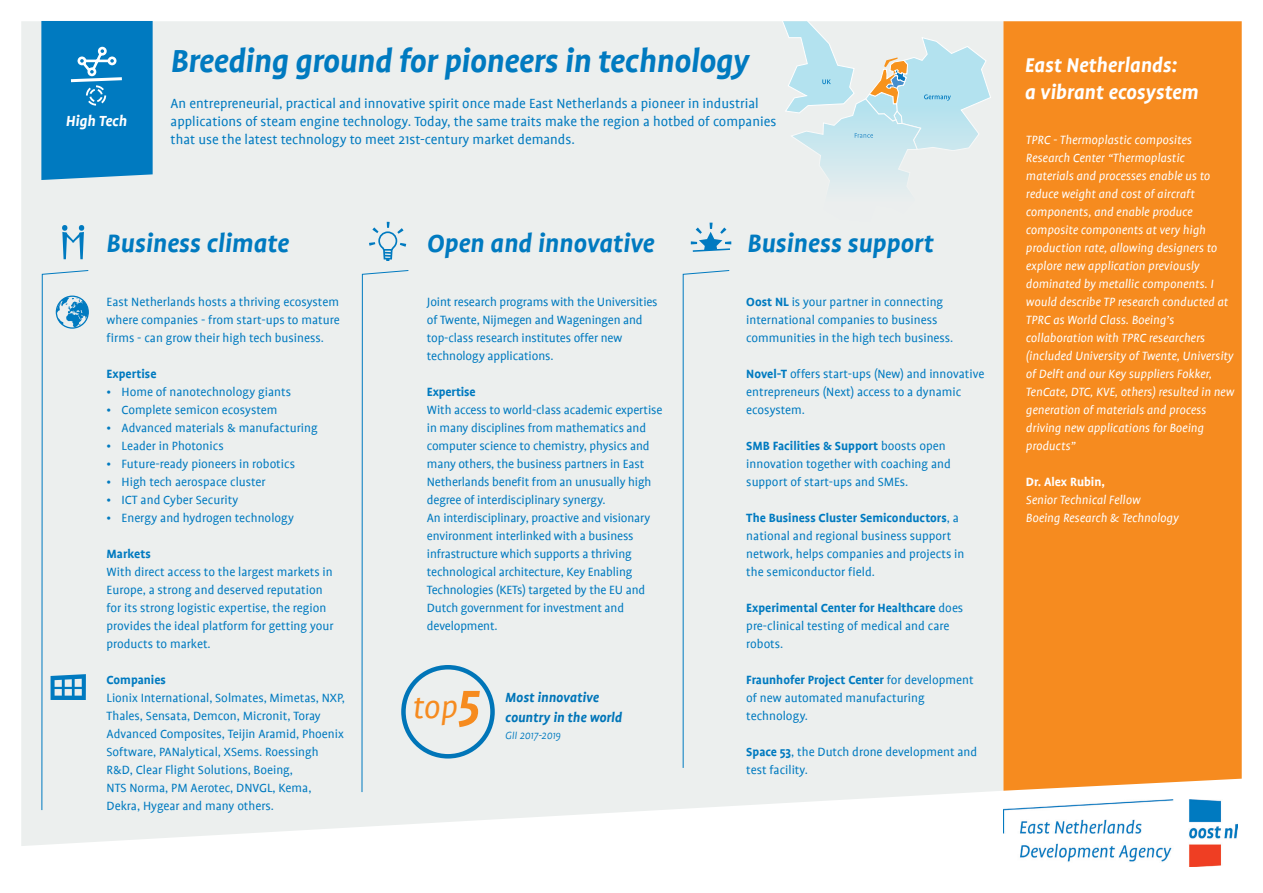
<style>
.page{position:relative;width:1263px;height:893px;background:#fff}
.page>*{position:absolute;margin:0;border:0;box-sizing:border-box;transform-origin:0 0}
.t1{font:italic 700 36px "Profile";letter-spacing:-.01em;color:#007ac0}
.t2{font:italic 36px "Profile";color:#f68b1f}
.t3{font:italic 700 28.5px "Profile";color:#007ac0}
.t4{font:italic 700 22.5px/27px "Profile";color:#fff}
.t5{font:italic 700 16.5px "Profile";color:#fff}
.t6{font:15px/18px "Profile";color:#007ac0}
.t7{font:italic 700 15px "Profile";color:#0075b8}
.t8{font:13.5px/18px "Profile";color:#007ac0}
.t9{font:italic 13.5px/18px "Profile";color:#fff}
.t10{font:700 13.5px "Profile";color:#007ac0}
.t11{font:700 13.5px "Profile";color:#fff}
.t12{font:italic 300 12px "Profile";color:#007ac0}
.s1{font-weight:700}
.s2{font-weight:700;font-size:54px}
</style>
<div class="page">
<div style="left:21px;top:21px;width:982px;height:825px;background:#ecefee"></div>
<svg style="left:778px;top:21px;width:213px;height:202px;background:#d9e9eb"></svg>
<div style="left:1003px;top:21px;width:239px;height:770px;background:#f68b1f"></div>
<svg style="left:369px;top:222px;width:37px;height:39px"></svg>
<div style="left:682px;top:270px;width:48px;height:499px;background:#ecefee"></div>
<svg style="left:361px;top:270px;width:48px;height:523px;background:#e2eaec"></svg>
<img style="left:1003px;top:799px;width:234px;height:68px">
<svg style="left:41px;top:270px;width:48px;height:541px;background:#d5e3e9"></svg>
<svg style="left:62px;top:225px;width:22px;height:34px"></svg>
<svg style="left:691px;top:223px;width:40px;height:29px"></svg>
<svg style="left:41px;top:21px;width:112px;height:159px;background:#0f81c3"></svg>
<div style="left:401px;top:665px;width:94px;height:93px;border:4px solid #0075b8;border-radius:50%"></div>
<p class="t5" style="left:66px;top:112px;width:63px">High Tech</p>
<p class="t1" style="left:171px;top:41px;width:580px">Breeding ground for pioneers in technology</p>
<p class="t6" style="left:171px;top:95px;width:607px">An entrepreneurial, practical and innovative spirit once made East Netherlands a pioneer in industrial applications of steam engine technology. Today, the same traits make the region a hotbed of companies that use the latest technology to meet 21st-century market demands.</p>
<p class="t3" style="left:106px;top:228px;width:184px">Business climate</p>
<p class="t3" style="left:427px;top:228px;width:229px">Open and innovative</p>
<p class="t3" style="left:747px;top:228px;width:188px">Business support</p>
<p class="t8" style="left:107px;top:293px;width:235px;text-align:justify">East Netherlands hosts a thriving ecosystem where companies - from start-ups to mature firms - can grow their high tech business.</p>
<p class="t10" style="left:107px;top:367px;width:51px">Expertise</p>
<p class="t8" style="left:107px;top:383px;width:186px">• Home of nanotechnology giants</p>
<p class="t8" style="left:107px;top:401px;width:172px">• Complete semicon ecosystem</p>
<p class="t8" style="left:107px;top:419px;width:213px">• Advanced materials &amp; manufacturing</p>
<p class="t8" style="left:107px;top:437px;width:119px">• Leader in Photonics</p>
<p class="t8" style="left:107px;top:455px;width:190px">• Future-ready pioneers in robotics</p>
<p class="t8" style="left:107px;top:473px;width:161px">• High tech aerospace cluster</p>
<p class="t8" style="left:107px;top:491px;width:133px">• ICT and Cyber Security</p>
<p class="t8" style="left:107px;top:509px;width:189px">• Energy and hydrogen technology</p>
<p class="t10" style="left:107px;top:547px;width:46px">Markets</p>
<p class="t8" style="left:107px;top:563px;width:228px">With direct access to the largest markets in Europe, a strong and deserved reputation for its strong logistic expertise, the region provides the ideal platform for getting your products to market.</p>
<p class="t10" style="left:107px;top:673px;width:61px">Companies</p>
<p class="t8" style="left:107px;top:689px;width:240px">Lionix International, Solmates, Mimetas, NXP, Thales, Sensata, Demcon, Micronit, Toray Advanced Composites, Teijin Aramid, Phoenix Software, PANalytical, XSems. Roessingh R&amp;D, Clear Flight Solutions, Boeing,</p>
<p class="t8" style="left:107px;top:779px;width:206px">NTS Norma, PM Aerotec, DNVGL, Kema,<br>Dekra, Hygear and many others.</p>
<p class="t8" style="left:427px;top:293px;width:232px">Joint research programs with the Universities of Twente, Nijmegen and Wageningen and top-class research institutes offer new technology applications.</p>
<p class="t10" style="left:427px;top:385px;width:50px">Expertise</p>
<p class="t8" style="left:427px;top:401px;width:237px">With access to world-class academic expertise in many disciplines from mathematics and computer science to chemistry, physics and many others, the business partners in East Netherlands benefit from an unusually high degree of interdisciplinary synergy.</p>
<p class="t8" style="left:427px;top:509px;width:225px">An interdisciplinary, proactive and visionary environment interlinked with a business infrastructure which supports a thriving technological architecture, Key Enabling Technologies (KETs) targeted by the EU and Dutch government for investment and development.</p>
<p class="t8" style="left:746px;top:293px;width:209px"><span class="s1">Oost NL</span> is your partner in connecting international companies to business communities in the high tech business.</p>
<p class="t8" style="left:746px;top:365px;width:240px"><span class="s1">Novel-T</span> offers start-ups (New) and innovative entrepreneurs (Next) access to a dynamic ecosystem.</p>
<p class="t8" style="left:746px;top:437px;width:206px"><span class="s1">SMB Facilities &amp; Support</span> boosts open innovation together with coaching and support of start-ups and SMEs.</p>
<p class="t8" style="left:746px;top:509px;width:220px"><span class="s1">The Business Cluster Semiconductors</span>, a national and regional business support network, helps companies and projects in the semiconductor field.</p>
<p class="t8" style="left:746px;top:599px;width:219px"><span class="s1">Experimental Center for Healthcare</span> does pre-clinical testing of medical and care robots.</p>
<p class="t8" style="left:746px;top:671px;width:229px"><span class="s1">Fraunhofer Project Center</span> for development of new automated manufacturing technology.</p>
<p class="t8" style="left:746px;top:743px;width:232px"><span class="s1">Space 53</span>, the Dutch drone development and test facility.</p>
<p class="t2" style="left:412px;top:689px;width:69px">top<span class="s2">5</span></p>
<p class="t7" style="left:505px;top:689px;width:95px">Most innovative</p>
<p class="t7" style="left:505px;top:709px;width:118px">country in the world</p>
<p class="t12" style="left:505px;top:730px;width:57px">GII 2017-2019</p>
<p class="t4" style="left:1025px;top:51px;width:175px">East Netherlands:<br>a vibrant ecosystem</p>
<p class="t9" style="left:1026px;top:131px;width:167px">TPRC - Thermoplastic composites</p>
<p class="t9" style="left:1026px;top:149px;width:160px">Research Center “Thermoplastic</p>
<p class="t9" style="left:1026px;top:167px;width:186px">materials and processes enable us to reduce weight and cost of aircraft</p>
<p class="t9" style="left:1026px;top:203px;width:168px">components, and enable produce</p>
<p class="t9" style="left:1026px;top:221px;width:181px">composite components at very high</p>
<p class="t9" style="left:1026px;top:239px;width:193px">production rate, allowing designers to explore new application previously</p>
<p class="t9" style="left:1026px;top:275px;width:204px">dominated by metallic components. I would describe TP research conducted at<br>TPRC as World Class. Boeing’s</p>
<p class="t9" style="left:1026px;top:329px;width:210px">collaboration with TPRC researchers (included University of Twente, University of Delft and our Key suppliers Fokker, TenCate, DTC, KVE, others) resulted in new</p>
<p class="t9" style="left:1026px;top:401px;width:182px">generation of materials and process driving new applications for Boeing products”</p>
<p class="t11" style="left:1026px;top:475px;width:80px">Dr. Alex Rubin,</p>
<p class="t9" style="left:1026px;top:491px;width:116px">Senior Technical Fellow</p>
<p class="t9" style="left:1026px;top:509px;width:154px">Boeing Research &amp; Technology</p>
</div>
